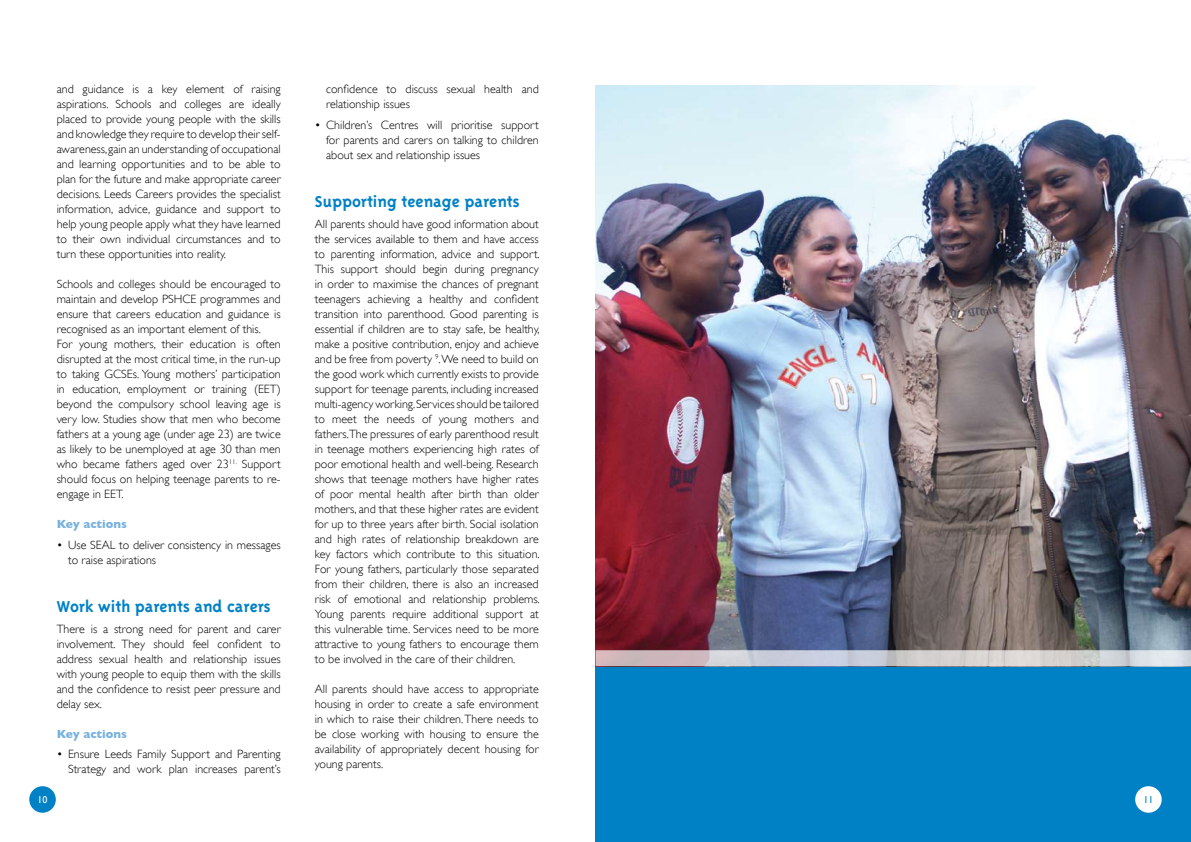
<style>
.page{position:relative;width:1191px;height:842px;background:#fff}
.page>*{position:absolute;margin:0;border:0;box-sizing:border-box;transform-origin:0 0}
.t1{font:700 18px "Triplex";color:#0081c6}
.t2{font:300 12px/15px "Gill Sans";color:#000;text-align:justify}
.t3{font:700 12px "Gill Sans";color:#77b1de}
.t4{font:10px "Gill Sans";color:#fff}
.t5{font:10px "Gill Sans";color:#0081c6}
</style>
<div class="page">
<div style="left:595px;top:666px;width:596px;height:176px;background:#0081c6"></div>
<img style="left:595px;top:85px;width:596px;height:565px">
<svg style="left:595px;top:650px;width:596px;height:16px;background:#cfcbd0"></svg>
<div style="left:1135px;top:786px;width:26px;height:27px;background:#fff;border-radius:50%"></div>
<div style="left:29px;top:786px;width:27px;height:27px;background:#0081c6;border-radius:50%"></div>
<p class="t2" style="left:57px;top:82px;width:225px">and guidance is a key element of raising aspirations. Schools and colleges are ideally placed to provide young people with the skills and knowledge they require to develop their self&shy;awareness, gain an understanding of occupational and learning opportunities and to be able to plan for the future and make appropriate career decisions. Leeds Careers provides the specialist information, advice, guidance and support to help young people apply what they have learned to their own individual circumstances and to turn these opportunities into reality.</p>
<p class="t2" style="left:57px;top:277px;width:225px;text-align:left">Schools and colleges should be encouraged to maintain and develop PSHCE programmes and ensure that careers education and guidance is recognised as an important element of this.<br>For young mothers, their education is often disrupted at the most critical time, in the run-up to taking GCSEs. Young mothers’ participation in education, employment or training (EET) beyond the compulsory school leaving age is very low. Studies show that men who become fathers at a young age (under age 23) are twice as likely to be unemployed at age 30 than men who became fathers aged over 23<sup>11.</sup> Support should focus on helping teenage parents to re&shy;engage in EET.</p>
<p class="t3" style="left:57px;top:517px;width:72px">Key actions</p>
<p class="t2" style="left:68px;top:537px;width:214px;text-indent:-11px">• Use SEAL to deliver consistency in messages to raise aspirations</p>
<h1 class="t1" style="left:57px;top:596px;width:215px">Work with parents and carers</h1>
<p class="t2" style="left:57px;top:621px;width:225px">There is a strong need for parent and carer involvement. They should feel confident to address sexual health and relationship issues with young people to equip them with the skills and the confidence to resist peer pressure and delay sex.</p>
<p class="t3" style="left:57px;top:727px;width:72px">Key actions</p>
<p class="t2" style="left:57px;top:747px;width:225px;text-align:right">• Ensure Leeds Family Support and Parenting<br>Strategy and work plan increases parent’s</p>
<p class="t2" style="left:326px;top:82px;width:214px">confidence to discuss sexual health and relationship issues</p>
<p class="t2" style="left:326px;top:117px;width:214px;text-indent:-11px">• Children’s Centres will prioritise support for parents and carers on talking to children about sex and relationship issues</p>
<h1 class="t1" style="left:315px;top:191px;width:206px">Supporting teenage parents</h1>
<p class="t2" style="left:315px;top:216px;width:226px">All parents should have good information about the services available to them and have access to parenting information, advice and support.<br>This support should begin during pregnancy in order to maximise the chances of pregnant teenagers achieving a healthy and confident transition into parenthood. Good parenting is essential if children are to stay safe, be healthy, make a positive contribution, enjoy and achieve and be free from poverty <sup>9</sup>.We need to build on the good work which currently exists to provide support for teenage parents, including increased multi-agency working. Services should be tailored to meet the needs of young mothers and fathers.The pressures of early parenthood result in teenage mothers experiencing high rates of poor emotional health and well-being. Research shows that teenage mothers have higher rates of poor mental health after birth than older mothers, and that these higher rates are evident for up to three years after birth. Social isolation and high rates of relationship breakdown are key factors which contribute to this situation.<br>For young fathers, particularly those separated from their children, there is also an increased risk of emotional and relationship problems.<br>Young parents require additional support at this vulnerable time. Services need to be more attractive to young fathers to encourage them to be involved in the care of their children.</p>
<p class="t2" style="left:315px;top:681px;width:225px">All parents should have access to appropriate housing in order to create a safe environment in which to raise their children. There needs to be close working with housing to ensure the availability of appropriately decent housing for young parents.</p>
<p class="t4" style="left:38px;top:793px;width:11px">10</p>
<p class="t5" style="left:1143px;top:793px;width:11px">11</p>
</div>
